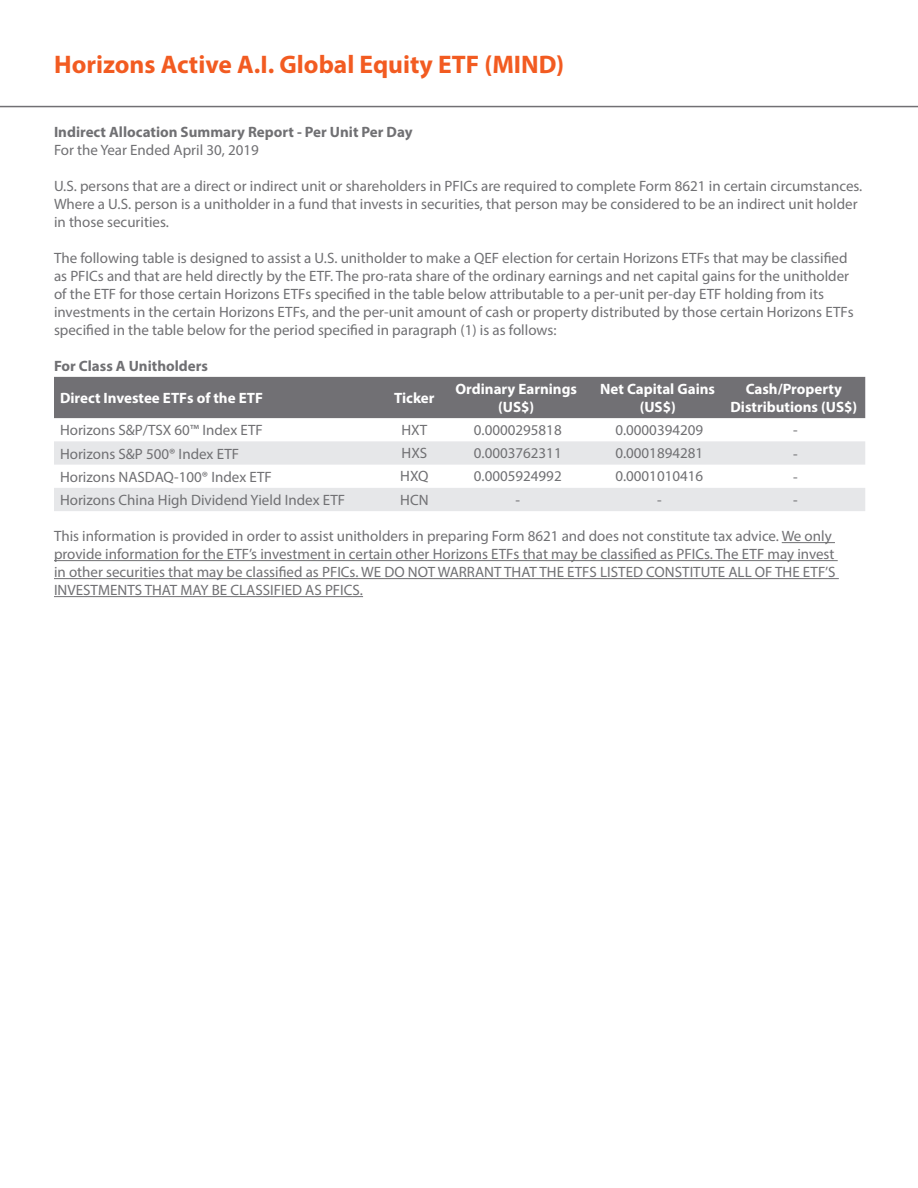
<style>
.page{position:relative;width:918px;height:1188px;background:#fff}
.page>*{position:absolute;margin:0;border:0;box-sizing:border-box;transform-origin:0 0}
.Heading2{font:700 25.5px "Myriad Pro";color:#f25b21}
.t1{font:15px/18px "Myriad Pro";color:#707073}
.t2{font:700 15px/18px "Myriad Pro";color:#fff;text-align:center}
.t3{font:700 15px "Myriad Pro";color:#707073}
</style>
<div class="page">
<hr style="left:0;top:106px;width:918px;height:1px;background:#717074">
<hr style="left:782px;top:542px;width:53px;height:1px;background:#707073">
<hr style="left:54px;top:560px;width:784px;height:1px;background:#707073">
<hr style="left:54px;top:578px;width:785px;height:1px;background:#707073">
<hr style="left:54px;top:596px;width:309px;height:1px;background:#707073">
<div style="left:54px;top:377px;width:811px;height:41px;background:#717074"></div>
<svg style="left:54px;top:441px;width:811px;height:70px;fill:#e6e7e9"></svg>
<p class="Heading2" style="left:54px;top:47px;width:511px">Horizons Active A.I. Global Equity ETF (MIND)</p>
<p class="t3" style="left:54px;top:122px;width:360px">Indirect Allocation Summary Report - Per Unit Per Day</p>
<p class="t1" style="left:54px;top:141px;width:206px">For the Year Ended April 30, 2019</p>
<p class="t1" style="left:54px;top:177px;width:810px">U.S. persons that are a direct or indirect unit or shareholders in PFICs are required to complete Form 8621 in certain circumstances.<br>Where a U.S. person is a unitholder in a fund that invests in securities, that person may be considered to be an indirect unit holder in those securities.</p>
<p class="t1" style="left:54px;top:249px;width:801px">The following table is designed to assist a U.S. unitholder to make a QEF election for certain Horizons ETFs that may be classified as PFICs and that are held directly by the ETF. The pro-rata share of the ordinary earnings and net capital gains for the unitholder of the ETF for those certain Horizons ETFs specified in the table below attributable to a per-unit per-day ETF holding from its investments in the certain Horizons ETFs, and the per-unit amount of cash or property distributed by those certain Horizons ETFs specified in the table below for the period specified in paragraph (1) is as follows:</p>
<p class="t3" style="left:54px;top:356px;width:156px">For Class A Unitholders</p>
<p class="t2" style="left:60px;top:389px;width:204px">Direct Investee ETFs of the ETF</p>
<p class="t2" style="left:394px;top:389px;width:42px">Ticker</p>
<p class="t2" style="left:455px;top:380px;width:123px">Ordinary Earnings (US$)</p>
<p class="t2" style="left:600px;top:380px;width:116px">Net Capital Gains (US$)</p>
<p class="t2" style="left:730px;top:380px;width:128px">Cash/Property<br>Distributions (US$)</p>
<p class="t1" style="left:60px;top:421px;width:204px">Horizons S&amp;P/TSX 60™ Index ETF</p>
<p class="t1" style="left:401px;top:421px;width:27px">HXT</p>
<p class="t1" style="left:474px;top:421px;width:89px">0.0000295818</p>
<p class="t1" style="left:615px;top:421px;width:89px">0.0000394209</p>
<p class="t1" style="left:793px;top:421px;width:6px">-</p>
<p class="t1" style="left:60px;top:444px;width:181px">Horizons S&amp;P 500® Index ETF</p>
<p class="t1" style="left:402px;top:444px;width:27px">HXS</p>
<p class="t1" style="left:474px;top:444px;width:89px">0.0003762311</p>
<p class="t1" style="left:615px;top:444px;width:89px">0.0001894281</p>
<p class="t1" style="left:793px;top:444px;width:6px">-</p>
<p class="t1" style="left:60px;top:468px;width:213px">Horizons NASDAQ-100® Index ETF</p>
<p class="t1" style="left:400px;top:467px;width:30px">HXQ</p>
<p class="t1" style="left:474px;top:467px;width:89px">0.0005924992</p>
<p class="t1" style="left:615px;top:467px;width:89px">0.0001010416</p>
<p class="t1" style="left:793px;top:468px;width:6px">-</p>
<p class="t1" style="left:60px;top:491px;width:287px">Horizons China High Dividend Yield Index ETF</p>
<p class="t1" style="left:400px;top:490px;width:30px">HCN</p>
<p class="t1" style="left:516px;top:490px;width:6px">-</p>
<p class="t1" style="left:657px;top:490px;width:6px">-</p>
<p class="t1" style="left:793px;top:491px;width:6px">-</p>
<p class="t1" style="left:54px;top:527px;width:783px">This information is provided in order to assist unitholders in preparing Form 8621 and does not constitute tax advice. We only provide information for the ETF’s investment in certain other Horizons ETFs that may be classified as PFICs. The ETF may invest in other securities that may be classified as PFICs. WE DO NOT WARRANT THAT THE ETFS LISTED CONSTITUTE ALL OF THE ETF’S INVESTMENTS THAT MAY BE CLASSIFIED AS PFICS.</p>
</div>
